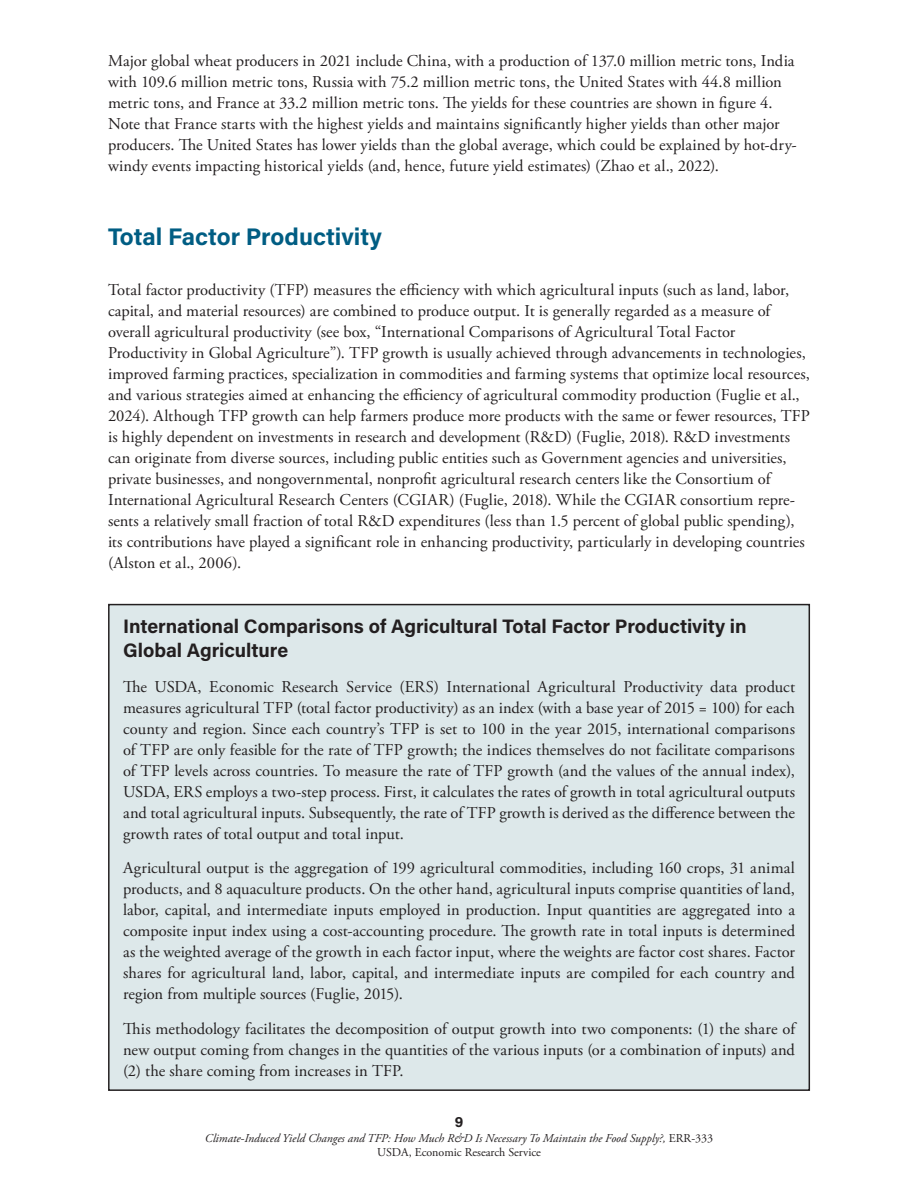
<style>
.page{position:relative;width:918px;height:1188px;background:#fff}
.page>*{position:absolute;margin:0;border:0;box-sizing:border-box;transform-origin:0 0}
.t1{font:700 24px "Acumin Pro";color:#005d83}
.P_-_Box_Title{font:700 19.5px/24px "Acumin Pro";letter-spacing:-.005em;color:#231f20}
.P_-_Body_Text{font:16.5px/21px "Adobe Garamond Pro";letter-spacing:.005em;color:#231f20}
.P_-_Box_Text{font:16.5px/21px "Adobe Garamond Pro";letter-spacing:.005em;color:#231f20;text-align:justify}
.t2{font:700 15px "Acumin Pro";color:#231f20}
.t3{font:italic 12px/14.4px "Adobe Garamond Pro";color:#231f20;text-align:center}
.s1{font-style:normal}
</style>
<div class="page">
<div style="left:109px;top:605px;width:700px;height:485px;background:#dde8ea"></div>
<img style="left:230px;top:603px;width:458px;height:3px">
<p class="P_-_Body_Text" style="left:108px;top:51px;width:690px">Major global wheat producers in 2021 include China, with a production of 137.0 million metric tons, India with 109.6 million metric tons, Russia with 75.2 million metric tons, the United States with 44.8 million metric tons, and France at 33.2 million metric tons. The yields for these countries are shown in figure 4.<br>Note that France starts with the highest yields and maintains significantly higher yields than other major producers. The United States has lower yields than the global average, which could be explained by hot-dry&shy;windy events impacting historical yields (and, hence, future yield estimates) (Zhao et al., 2022).</p>
<h1 class="t1" style="left:108px;top:220px;width:275px">Total Factor Productivity</h1>
<p class="P_-_Body_Text" style="left:108px;top:279px;width:704px">Total factor productivity (TFP) measures the efficiency with which agricultural inputs (such as land, labor, capital, and material resources) are combined to produce output. It is generally regarded as a measure of overall agricultural productivity (see box, “International Comparisons of Agricultural Total Factor Productivity in Global Agriculture”). TFP growth is usually achieved through advancements in technologies, improved farming practices, specialization in commodities and farming systems that optimize local resources, and various strategies aimed at enhancing the efficiency of agricultural commodity production (Fuglie et al., 2024). Although TFP growth can help farmers produce more products with the same or fewer resources, TFP is highly dependent on investments in research and development (R&amp;D) (Fuglie, 2018). R&amp;D investments can originate from diverse sources, including public entities such as Government agencies and universities, private businesses, and nongovernmental, nonprofit agricultural research centers like the Consortium of International Agricultural Research Centers (CGIAR) (Fuglie, 2018). While the CGIAR consortium repre&shy;sents a relatively small fraction of total R&amp;D expenditures (less than 1.5 percent of global public spending), its contributions have played a significant role in enhancing productivity, particularly in developing countries (Alston et al., 2006).</p>
<h1 class="P_-_Box_Title" style="left:123px;top:613px;width:625px">International Comparisons of Agricultural Total Factor Productivity in<br>Global Agriculture</h1>
<p class="P_-_Box_Text" style="left:123px;top:677px;width:674px">The USDA, Economic Research Service (ERS) International Agricultural Productivity data product measures agricultural TFP (total factor productivity) as an index (with a base year of 2015 = 100) for each county and region. Since each country’s TFP is set to 100 in the year 2015, international comparisons of TFP are only feasible for the rate of TFP growth; the indices themselves do not facilitate comparisons of TFP levels across countries. To measure the rate of TFP growth (and the values of the annual index), USDA, ERS employs a two-step process. First, it calculates the rates of growth in total agricultural outputs and total agricultural inputs. Subsequently, the rate of TFP growth is derived as the difference between the growth rates of total output and total input.</p>
<p class="P_-_Box_Text" style="left:123px;top:858px;width:674px">Agricultural output is the aggregation of 199 agricultural commodities, including 160 crops, 31 animal products, and 8 aquaculture products. On the other hand, agricultural inputs comprise quantities of land, labor, capital, and intermediate inputs employed in production. Input quantities are aggregated into a composite input index using a cost-accounting procedure. The growth rate in total inputs is determined as the weighted average of the growth in each factor input, where the weights are factor cost shares. Factor shares for agricultural land, labor, capital, and intermediate inputs are compiled for each country and region from multiple sources (Fuglie, 2015).</p>
<p class="P_-_Box_Text" style="left:123px;top:1019px;width:674px">This methodology facilitates the decomposition of output growth into two components: (1) the share of new output coming from changes in the quantities of the various inputs (or a combination of inputs) and (2) the share coming from increases in TFP.</p>
<p class="t2" style="left:455px;top:1111px;width:10px">9</p>
<p class="t3" style="left:205px;top:1131px;width:510px">Climate-Induced Yield Changes and TFP: How Much R&amp;D Is Necessary To Maintain the Food Supply?, <span class="s1">ERR-333<br>USDA, Economic Research Service</span></p>
</div>
